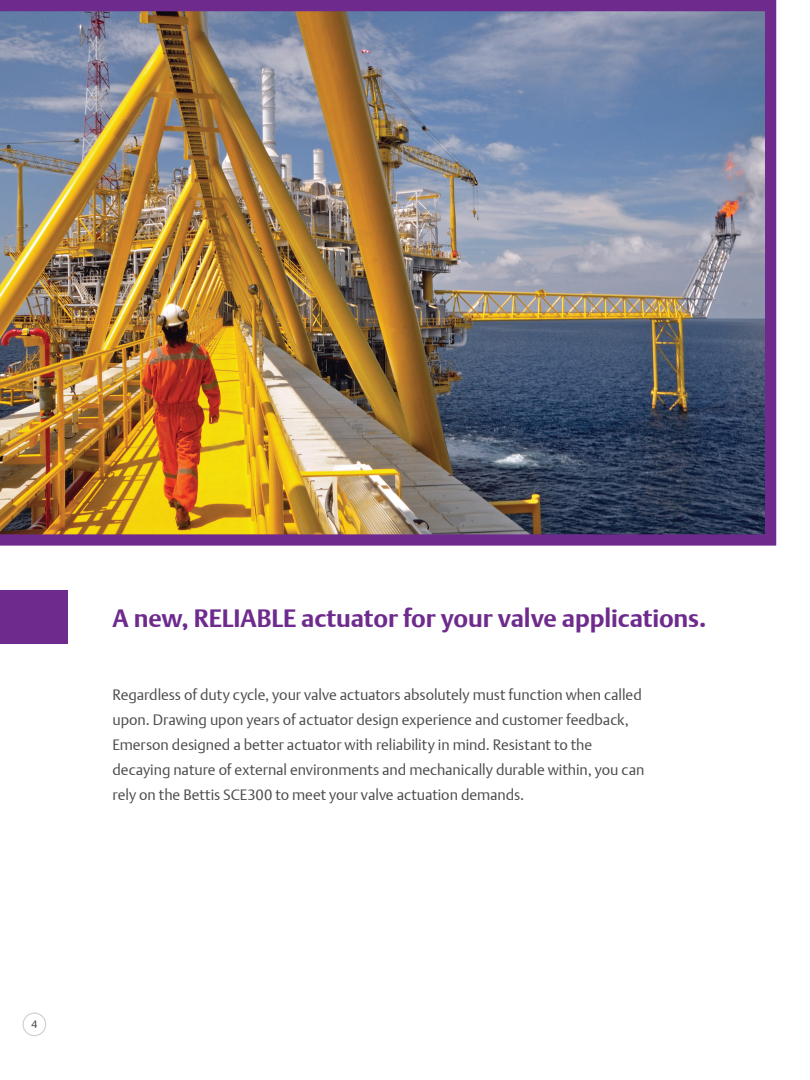
<style>
.page{position:relative;width:810px;height:1080px;background:#fff}
.page>*{position:absolute;margin:0;border:0;box-sizing:border-box;transform-origin:0 0}
.t1{font:700 25px "DTL Argo T";letter-spacing:-.005em;color:#6e2b8d}
.t2{font:15px/25px "DTL Argo T Light";letter-spacing:-.005em;color:#4b4c4d}
.t3{font:10.62px "DTL Argo T";color:#4b4c4d}
</style>
<div class="page">
<div style="left:22px;top:1012px;width:24px;height:24px;border:1px solid #d1d2d4;border-radius:50%"></div>
<div style="left:0;top:591px;width:68px;height:53px;background:#6e2b8d"></div>
<img style="left:0;top:0;width:776px;height:546px">
<h1 class="t1" style="left:112px;top:603px;width:596px">A new, RELIABLE actuator for your valve applications.</h1>
<p class="t2" style="left:112px;top:682px;width:533px">Regardless of duty cycle, your valve actuators absolutely must function when called upon. Drawing upon years of actuator design experience and customer feedback, Emerson designed a better actuator with reliability in mind. Resistant to the decaying nature of external environments and mechanically durable within, you can rely on the Bettis SCE300 to meet your valve actuation demands.</p>
<p class="t3" style="left:31px;top:1018px;width:7px">4</p>
</div>
